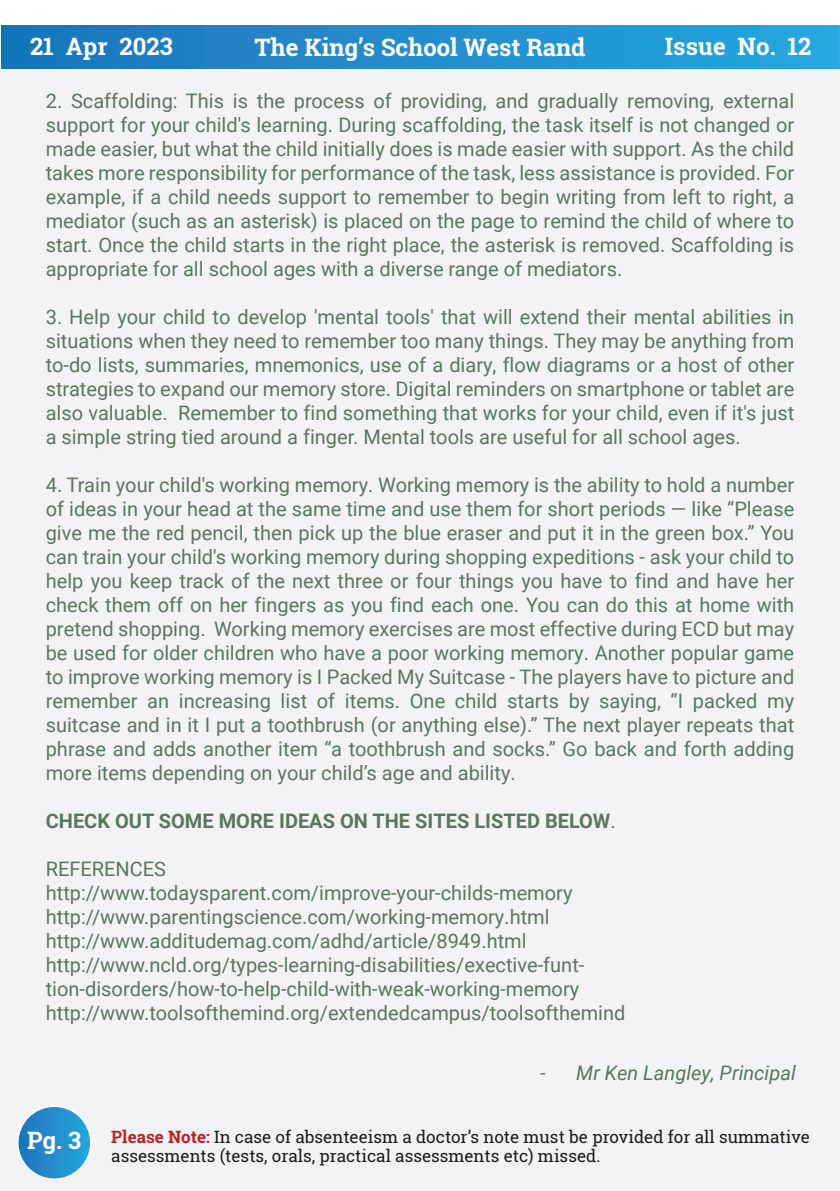
<style>
.page{position:relative;width:840px;height:1191px;background:#fff}
.page>*{position:absolute;margin:0;border:0;box-sizing:border-box;transform-origin:0 0}
.t1{font:700 24px "Roboto Slab";color:#fff}
.t2{font:20px/24px "Roboto";color:#5c7560;text-align:justify}
.t3{font:700 20px "Roboto";color:#5c7560}
.t4{font:italic 20px "Roboto";color:#5c7560}
.t5{font:17px/18.4px "Roboto Slab";color:#1a1c19}
.s1{font-weight:400}
.s2{font-weight:700;color:#bb2227}
</style>
<div class="page">
<div style="left:0;top:56px;width:839px;height:1135px;background:#f3f3f5"></div>
<svg style="left:0;top:25px;width:839px;height:46px;background:#2a92cf"></svg>
<svg style="left:18px;top:1106px;width:73px;height:73px;background:#2790ce"></svg>
<div style="left:17px;top:1105px;width:75px;height:75px;border:2px solid #fff;border-radius:50%"></div>
<p class="t1" style="left:30px;top:30px;width:144px">21 Apr 2023</p>
<p class="t1" style="left:254px;top:31px;width:332px">The King’s School West Rand</p>
<p class="t1" style="left:664px;top:30px;width:148px">Issue No. 12</p>
<p class="t2" style="left:46px;top:88px;width:749px">2. Scaffolding: This is the process of providing, and gradually removing, external support for your child's learning. During scaffolding, the task itself is not changed or made easier, but what the child initially does is made easier with support. As the child takes more responsibility for performance of the task, less assistance is provided. For example, if a child needs support to remember to begin writing from left to right, a mediator (such as an asterisk) is placed on the page to remind the child of where to start. Once the child starts in the right place, the asterisk is removed. Scaffolding is appropriate for all school ages with a diverse range of mediators.</p>
<p class="t2" style="left:46px;top:304px;width:749px">3. Help your child to develop 'mental tools' that will extend their mental abilities in situations when they need to remember too many things. They may be anything from to-do lists, summaries, mnemonics, use of a diary, flow diagrams or a host of other strategies to expand our memory store. Digital reminders on smartphone or tablet are also valuable. Remember to find something that works for your child, even if it's just a simple string tied around a finger. Mental tools are useful for all school ages.</p>
<p class="t2" style="left:46px;top:472px;width:749px">4. Train your child's working memory. Working memory is the ability to hold a number of ideas in your head at the same time and use them for short periods — like “Please give me the red pencil, then pick up the blue eraser and put it in the green box.” You can train your child's working memory during shopping expeditions - ask your child to help you keep track of the next three or four things you have to find and have her check them off on her fingers as you find each one. You can do this at home with pretend shopping. Working memory exercises are most effective during ECD but may be used for older children who have a poor working memory. Another popular game to improve working memory is I Packed My Suitcase - The players have to picture and remember an increasing list of items. One child starts by saying, “I packed my suitcase and in it I put a toothbrush (or anything else).” The next player repeats that phrase and adds another item “a toothbrush and socks.” Go back and forth adding more items depending on your child’s age and ability.</p>
<p class="t3" style="left:46px;top:807px;width:571px">CHECK OUT SOME MORE IDEAS ON THE SITES LISTED BELOW<span class="s1">.</span></p>
<p class="t2" style="left:46px;top:856px;width:581px;text-align:left">REFERENCES http://www.todaysparent.com/improve-your-childs-memory http://www.parentingscience.com/working-memory.html http://www.additudemag.com/adhd/article/8949.html http://www.ncld.org/types-learning-disabilities/exective-funt&shy;tion-disorders/how-to-help-child-with-weak-working-memory http://www.toolsofthemind.org/extendedcampus/toolsofthemind</p>
<p class="t1" style="left:27px;top:1124px;width:56px">Pg. 3</p>
<p class="t4" style="left:540px;top:1058px;width:257px">- Mr Ken Langley, Principal</p>
<p class="t5" style="left:111px;top:1127px;width:699px"><span class="s2">Please Note:</span> In case of absenteeism a doctor’s note must be provided for all summative assessments (tests, orals, practical assessments etc) missed.</p>
</div>
